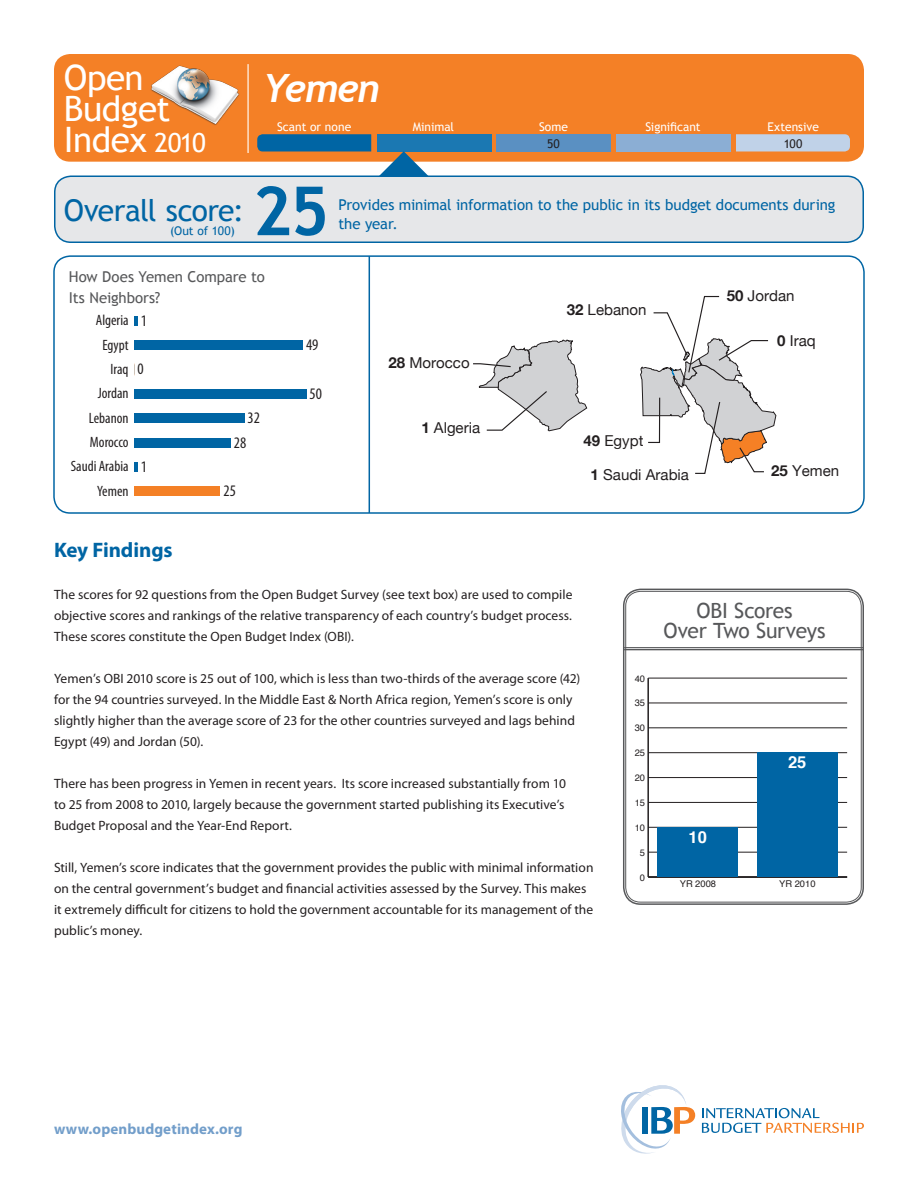
<style>
.page{position:relative;width:918px;height:1188px;background:#fff}
.page>*{position:absolute;margin:0;border:0;box-sizing:border-box;transform-origin:0 0}
.t1{font:700 67.5px "Trebuchet MS";color:#0065a4}
.Country_Name{font:italic 700 39px "Trebuchet";letter-spacing:-.02em;color:#fff}
.t2{font:34.95px "Trebuchet MS";letter-spacing:-.015em;color:#fff}
.t3{font:30px "Trebuchet MS";letter-spacing:-.02em;color:#0065a4}
.t4{font:21px/19.5px "Trebuchet MS";letter-spacing:-.015em;color:#57585a;text-align:center}
.TX_H1{font:700 21px "Myriad Pro";letter-spacing:-.005em;color:#0065a4}
.t5{font:700 16.5px "Helvetica";color:#fff}
.t6{font:condensed 16.2px "Myriad Pro";color:#231f20}
.t7{font:15px "Trebuchet MS";letter-spacing:-.01em;color:#0065a4}
.t8{font:15px "Helvetica Neue";color:#231f20}
.t9{font:condensed 15px "Myriad Pro";color:#231f20}
.TEXT{font:15px/21px "Trebuchet MS";letter-spacing:-.005em;color:#57585a}
.URL{font:700 15px "Myriad Pro";letter-spacing:.01em;color:#729eca}
.TEXT-2{font:13.5px/21px "Myriad Pro";letter-spacing:.005em;color:#231f20}
.t10{font:12px "Trebuchet MS";color:#fff}
.t11{font:12px "Trebuchet MS";color:#0065a4}
.t12{font:12px "Trebuchet MS";color:#231f20}
.t13{font:9.3px "Helvetica";color:#231f20}
.s1{font-size:26.25px}
.s2{font-weight:700}
</style>
<div class="page">
<svg style="left:621px;top:1085px;width:74px;height:69px"></svg>
<svg style="left:702px;top:1108px;width:162px;height:25px"></svg>
<div style="left:53px;top:255px;width:812px;height:259px;border:2px solid #0065a4;border-radius:16px"></div>
<div style="left:54px;top:54px;width:810px;height:108px;background:#f48026;border-radius:16px"></div>
<img style="left:151px;top:65px;width:88px;height:60px">
<hr style="left:247px;top:64px;width:2px;height:89px;background:#fee1c9">
<div style="left:55px;top:176px;width:808px;height:66px;background:#e6e7e9;border-radius:16px"></div>
<div style="left:54px;top:176px;width:810px;height:67px;border:2px solid #0065a4;border-radius:16px"></div>
<div style="left:497px;top:134px;width:114px;height:17px;background:#5a90c2"></div>
<div style="left:377px;top:134px;width:114px;height:17px;background:#1b78b2"></div>
<div style="left:616px;top:134px;width:115px;height:17px;background:#8baed4"></div>
<div style="left:736px;top:134px;width:114px;height:17px;background:#c0d2e8"></div>
<svg style="left:257px;top:134px;width:114px;height:17px;background:#0565a1"></svg>
<hr style="left:369px;top:256px;width:1px;height:257px;background:#0065a4">
<div style="left:623px;top:589px;width:241px;height:316px;border:2px solid #57585a;border-radius:17px"></div>
<div style="left:625px;top:591px;width:237px;height:311px;border:1px solid #57585a;border-radius:15px"></div>
<hr style="left:624px;top:647px;width:239px;height:1px;background:#57585a">
<hr style="left:624px;top:649px;width:239px;height:1px;background:#57585a">
<svg style="left:379px;top:151px;width:50px;height:25px"></svg>
<hr style="left:134px;top:316px;width:4px;height:10px;background:#0065a4">
<div style="left:134px;top:340px;width:169px;height:10px;background:#0065a4"></div>
<div style="left:134px;top:389px;width:172px;height:10px;background:#0065a4"></div>
<div style="left:134px;top:413px;width:110px;height:10px;background:#0065a4"></div>
<div style="left:134px;top:438px;width:97px;height:9px;background:#0065a4"></div>
<hr style="left:134px;top:462px;width:4px;height:10px;background:#0065a4">
<div style="left:134px;top:486px;width:86px;height:10px;background:#f48026"></div>
<hr style="left:647px;top:678px;width:2px;height:199px;background:#231f20">
<hr style="left:648px;top:876px;width:199px;height:2px;background:#231f20">
<hr style="left:648px;top:852px;width:199px;height:1px;background:#231f20">
<hr style="left:648px;top:827px;width:199px;height:1px;background:#231f20">
<hr style="left:648px;top:802px;width:199px;height:1px;background:#231f20">
<hr style="left:648px;top:777px;width:199px;height:1px;background:#231f20">
<hr style="left:648px;top:752px;width:199px;height:1px;background:#231f20">
<hr style="left:648px;top:727px;width:199px;height:1px;background:#231f20">
<hr style="left:648px;top:703px;width:199px;height:1px;background:#231f20">
<hr style="left:648px;top:678px;width:199px;height:1px;background:#231f20">
<div style="left:757px;top:753px;width:81px;height:124px;background:#0065a4"></div>
<div style="left:658px;top:827px;width:80px;height:50px;background:#0065a4"></div>
<svg style="left:473px;top:340px;width:114px;height:91px"></svg>
<svg style="left:640px;top:295px;width:137px;height:179px"></svg>
<h3 class="t2" style="left:64px;top:57px;width:81px">Open</h3>
<h3 class="t2" style="left:64px;top:88px;width:108px">Budget</h3>
<h3 class="t2" style="left:64px;top:119px;width:143px">Index <span class="s1">2010</span></h3>
<p class="t3" style="left:64px;top:193px;width:182px">Overall score:</p>
<p class="t11" style="left:170px;top:223px;width:66px">(Out of 100)</p>
<p class="Country_Name" style="left:262px;top:65px;width:119px">Yemen</p>
<p class="t10" style="left:277px;top:120px;width:76px">Scant or none</p>
<p class="t10" style="left:413px;top:120px;width:43px">Minimal</p>
<p class="t10" style="left:539px;top:120px;width:31px">Some</p>
<p class="t10" style="left:645px;top:120px;width:57px">Significant</p>
<p class="t10" style="left:767px;top:120px;width:53px">Extensive</p>
<p class="t12" style="left:547px;top:136px;width:14px">50</p>
<p class="t12" style="left:784px;top:136px;width:20px">100</p>
<p class="t1" style="left:252px;top:169px;width:78px">25</p>
<p class="t7" style="left:338px;top:196px;width:499px">Provides minimal information to the public in its budget documents during</p>
<p class="t7" style="left:338px;top:215px;width:61px">the year.</p>
<p class="TEXT" style="left:69px;top:267px;width:198px">How Does Yemen Compare to<br>Its Neighbors?</p>
<p class="t9" style="left:96px;top:311px;width:34px">Algeria</p>
<p class="t6" style="left:141px;top:311px;width:8px">1</p>
<p class="t9" style="left:102px;top:336px;width:28px">Egypt</p>
<p class="t9" style="left:111px;top:360px;width:20px">Iraq</p>
<p class="t6" style="left:138px;top:359px;width:8px">0</p>
<p class="t9" style="left:98px;top:384px;width:32px">Jordan</p>
<p class="t9" style="left:89px;top:409px;width:41px">Lebanon</p>
<p class="t6" style="left:248px;top:408px;width:14px">32</p>
<p class="t9" style="left:90px;top:433px;width:40px">Morocco</p>
<p class="t6" style="left:234px;top:432px;width:14px">28</p>
<p class="t9" style="left:71px;top:457px;width:59px">Saudi Arabia</p>
<p class="t6" style="left:141px;top:457px;width:8px">1</p>
<p class="t9" style="left:97px;top:482px;width:33px">Yemen</p>
<p class="t6" style="left:224px;top:481px;width:14px">25</p>
<p class="t6" style="left:306px;top:335px;width:14px">49</p>
<p class="t6" style="left:310px;top:384px;width:14px">50</p>
<p class="t8" style="left:389px;top:354px;width:83px"><span class="s2">28</span> Morocco</p>
<p class="t8" style="left:421px;top:419px;width:60px"><span class="s2">1</span> Algeria</p>
<p class="t8" style="left:567px;top:301px;width:81px"><span class="s2">32</span> Lebanon</p>
<p class="t8" style="left:584px;top:431px;width:61px"><span class="s2">49</span> Egypt</p>
<p class="t8" style="left:591px;top:466px;width:100px"><span class="s2">1</span> Saudi Arabia</p>
<p class="t8" style="left:727px;top:287px;width:69px"><span class="s2">50</span> Jordan</p>
<p class="t8" style="left:777px;top:331px;width:40px"><span class="s2">0</span> Iraq</p>
<p class="t8" style="left:771px;top:461px;width:70px"><span class="s2">25</span> Yemen</p>
<p class="TX_H1" style="left:54px;top:536px;width:120px">Key Findings</p>
<p class="TEXT-2" style="left:54px;top:584px;width:520px;text-align:justify">The scores for 92 questions from the Open Budget Survey (see text box) are used to compile objective scores and rankings of the relative transparency of each country’s budget process.<br>These scores constitute the Open Budget Index (OBI).</p>
<p class="TEXT-2" style="left:54px;top:668px;width:528px">Yemen’s OBI 2010 score is 25 out of 100, which is less than two-thirds of the average score (42) for the 94 countries surveyed. In the Middle East &amp; North Africa region, Yemen’s score is only slightly higher than the average score of 23 for the other countries surveyed and lags behind Egypt (49) and Jordan (50).</p>
<p class="TEXT-2" style="left:54px;top:773px;width:514px">There has been progress in Yemen in recent years. Its score increased substantially from 10 to 25 from 2008 to 2010, largely because the government started publishing its Executive’s<br>Budget Proposal and the Year-End Report.</p>
<p class="TEXT-2" style="left:54px;top:857px;width:541px">Still, Yemen’s score indicates that the government provides the public with minimal information on the central government’s budget and financial activities assessed by the Survey. This makes it extremely difficult for citizens to hold the government accountable for its management of the public’s money.</p>
<p class="t13" style="left:635px;top:671px;width:12px">40</p>
<p class="t13" style="left:635px;top:696px;width:12px">35</p>
<p class="t13" style="left:635px;top:721px;width:12px">30</p>
<p class="t13" style="left:635px;top:746px;width:12px">25</p>
<p class="t13" style="left:635px;top:771px;width:12px">20</p>
<p class="t13" style="left:635px;top:795px;width:12px">15</p>
<p class="t13" style="left:635px;top:820px;width:12px">10</p>
<p class="t13" style="left:640px;top:845px;width:7px">5</p>
<p class="t13" style="left:640px;top:870px;width:7px">0</p>
<p class="t4" style="left:664px;top:601px;width:164px">OBI Scores<br>Over Two Surveys</p>
<p class="t5" style="left:788px;top:749px;width:20px">25</p>
<p class="t5" style="left:689px;top:824px;width:20px">10</p>
<p class="t13" style="left:680px;top:877px;width:38px">YR 2008</p>
<p class="t13" style="left:779px;top:877px;width:38px">YR 2010</p>
<p class="URL" style="left:54px;top:1119px;width:190px">www.openbudgetindex.org</p>
</div>
